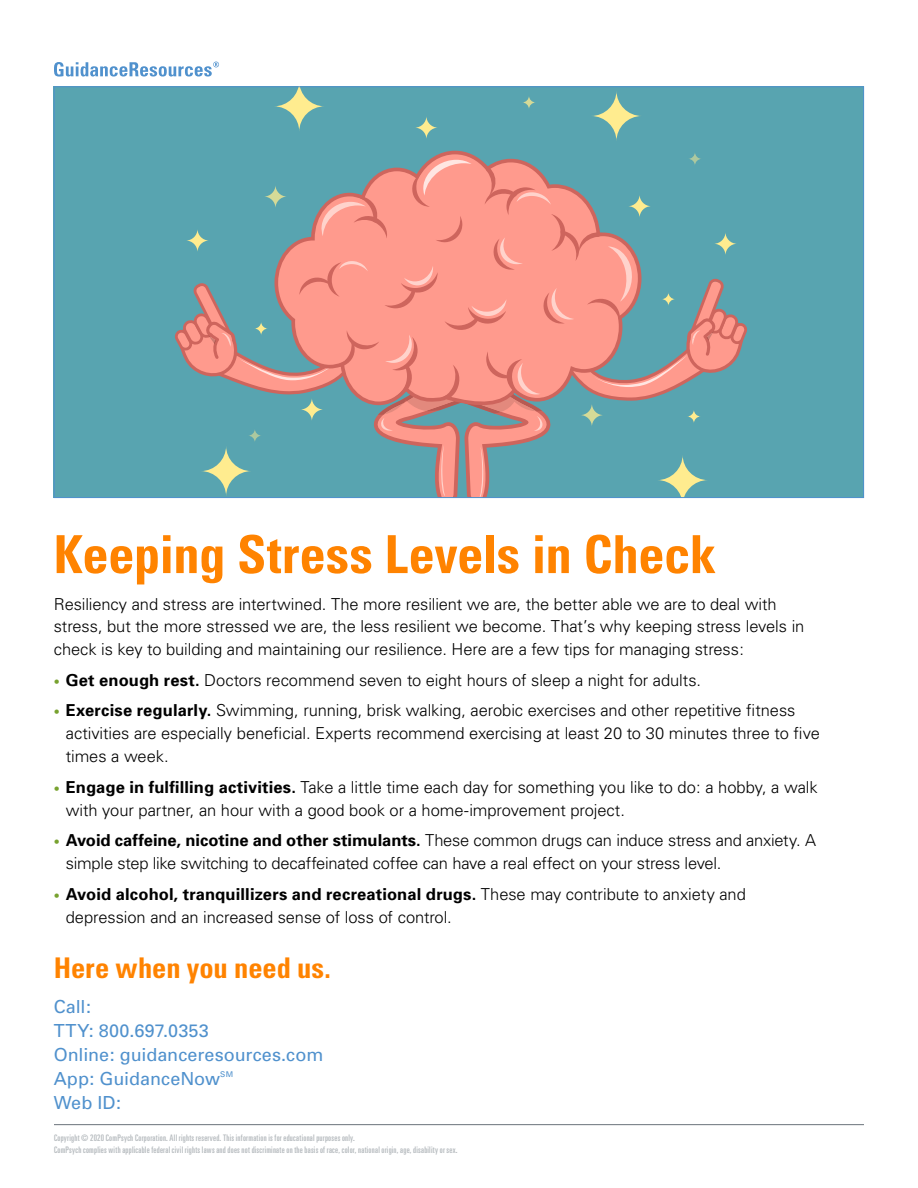
<style>
.page{position:relative;width:918px;height:1188px;background:#fff}
.page>*{position:absolute;margin:0;border:0;box-sizing:border-box;transform-origin:0 0}
.t1{font:700 condensed 52.5px "Univers";letter-spacing:-.01em;color:#ff8300}
.t2{font:700 condensed 28.5px "Univers";letter-spacing:-.005em;color:#ff8300}
.t3{font:18px/24px "Univers";color:#5091cd}
.t4{font:300 16.5px/23px "Univers";letter-spacing:-.005em;color:#000}
.t5{font:ultra-condensed 9px/12px "Univers";letter-spacing:.03em;color:#b4b9bd}
.t6{font:7.8px "Univers";color:#5091cd}
.s1{font-size:12px;color:#78a22f}
.s2{font-weight:700}
</style>
<div class="page">
<hr style="left:54px;top:1124px;width:810px;height:1px;background:#6a737b">
<div style="left:54px;top:86px;width:810px;height:412px;background:#58a4b0"></div>
<svg style="left:591px;top:91px;width:51px;height:50px"></svg>
<svg style="left:275px;top:88px;width:49px;height:43px"></svg>
<svg style="left:688px;top:152px;width:14px;height:14px"></svg>
<svg style="left:522px;top:96px;width:14px;height:13px"></svg>
<svg style="left:415px;top:116px;width:23px;height:23px"></svg>
<svg style="left:175px;top:160px;width:572px;height:336px"></svg>
<svg style="left:54px;top:62px;width:165px;height:15px"></svg>
<h1 class="t1" style="left:54px;top:522px;width:664px">Keeping Stress Levels in Check</h1>
<p class="t4" style="left:54px;top:592px;width:752px">Resiliency and stress are intertwined. The more resilient we are, the better able we are to deal with stress, but the more stressed we are, the less resilient we become. That’s why keeping stress levels in check is key to building and maintaining our resilience. Here are a few tips for managing stress:</p>
<p class="t4" style="left:54px;top:669px;width:649px"><span class="s1">•</span> <span class="s2">Get enough rest.</span> Doctors recommend seven to eight hours of sleep a night for adults.</p>
<p class="t4" style="left:66px;top:699px;width:756px;text-indent:-12px"><span class="s1">•</span> <span class="s2">Exercise regularly.</span> Swimming, running, brisk walking, aerobic exercises and other repetitive fitness activities are especially beneficial. Experts recommend exercising at least 20 to 30 minutes three to five times a week.</p>
<p class="t4" style="left:66px;top:776px;width:753px;text-indent:-12px"><span class="s1">•</span> <span class="s2">Engage in fulfilling activities.</span> Take a little time each day for something you like to do: a hobby, a walk with your partner, an hour with a good book or a home-improvement project.</p>
<p class="t4" style="left:66px;top:829px;width:752px;text-indent:-12px"><span class="s1">•</span> <span class="s2">Avoid caffeine, nicotine and other stimulants.</span> These common drugs can induce stress and anxiety. A simple step like switching to decaffeinated coffee can have a real effect on your stress level.</p>
<p class="t4" style="left:66px;top:882px;width:682px;text-indent:-12px"><span class="s1">•</span> <span class="s2">Avoid alcohol, tranquillizers and recreational drugs.</span> These may contribute to anxiety and depression and an increased sense of loss of control.</p>
<h2 class="t2" style="left:54px;top:950px;width:279px">Here when you need us.</h2>
<p class="t3" style="left:54px;top:994px;width:271px">Call:<br>TTY: 800.697.0353<br>Online: guidanceresources.com<br>App: GuidanceNow</p>
<p class="t6" style="left:220px;top:1070px;width:14px">SM</p>
<p class="t3" style="left:54px;top:1090px;width:69px">Web ID:</p>
<p class="t5" style="left:54px;top:1132px;width:405px">Copyright © 2020 ComPsych Corporation. All rights reserved. This information is for educational purposes only.<br>ComPsych complies with applicable federal civil rights laws and does not discriminate on the basis of race, color, national origin, age, disability or sex.</p>
</div>
